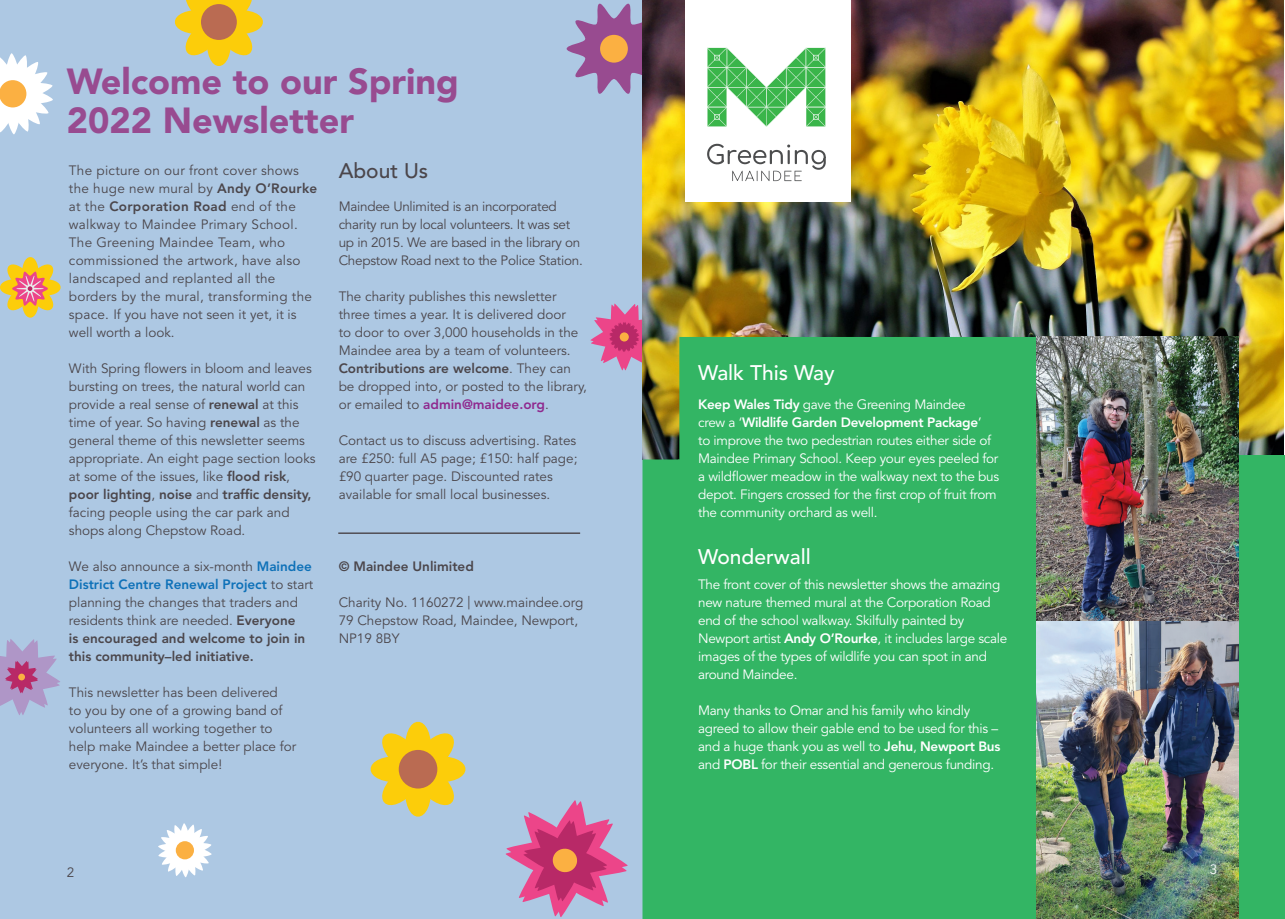
<style>
.page{position:relative;width:1285px;height:919px;background:#fff}
.page>*{position:absolute;margin:0;border:0;box-sizing:border-box;transform-origin:0 0}
.h1_white{font:900 36px/39px "Avenir LT Std";color:#984b90}
.h2_-_white{font:500 21px "Avenir LT Std";color:#fff}
.h2_-_white-2{font:500 21px "Avenir LT Std";color:#4b464b}
.body_white{font:13.5px/18px "Avenir LT Std";color:#4b464b}
.body_white-2{font:13.5px/18px "Avenir LT Std";letter-spacing:-.02em;color:#fff}
.body_white-3{font:13.5px/18px "Avenir LT Std";letter-spacing:.02em;color:#4b464b}
.body_white-4{font:13.5px/18px "Avenir LT Std";letter-spacing:-.02em;color:#4b464b}
.body_white-5{font:800 13.5px "Avenir LT Std";color:#4b464b}
.body{font:13.5px "Avenir LT Std";color:#4b464b}
.body-2{font:13.5px "Avenir LT Std";color:#fff}
.s1{font-weight:800}
.s2{font-weight:800;color:#0e71b8}
.s3{font-weight:800;color:#8f298e}
</style>
<div class="page">
<div style="left:0;top:0;width:642px;height:918px;background:#adc8e3"></div>
<svg style="left:590px;top:303px;width:52px;height:67px"></svg>
<div style="left:619px;top:332px;width:9px;height:9px;background:#fbb042;border-radius:50%"></div>
<svg style="left:566px;top:3px;width:76px;height:91px"></svg>
<div style="left:600px;top:35px;width:27px;height:28px;background:#fbb042;border-radius:50%"></div>
<img style="left:642px;top:0;width:640px;height:455px">
<div style="left:642px;top:337px;width:394px;height:581px;background:#33b564"></div>
<div style="left:1201px;top:455px;width:83px;height:463px;background:#33b564"></div>
<img style="left:1036px;top:337px;width:201px;height:581px">
<hr style="left:338px;top:532px;width:242px;height:2px;background:#4b464b">
<svg style="left:0;top:257px;width:61px;height:61px"></svg>
<svg style="left:0;top:639px;width:60px;height:76px"></svg>
<div style="left:18px;top:673px;width:7px;height:7px;background:#fbb042;border-radius:50%"></div>
<svg style="left:0;top:53px;width:53px;height:81px"></svg>
<div style="left:0;top:80px;width:26px;height:27px;background:#fbb042;border-radius:50%"></div>
<svg style="left:175px;top:0;width:88px;height:66px"></svg>
<div style="left:201px;top:4px;width:36px;height:36px;background:#ba6b52;border-radius:50%"></div>
<svg style="left:158px;top:823px;width:54px;height:54px"></svg>
<div style="left:176px;top:841px;width:18px;height:18px;background:#fbb042;border-radius:50%"></div>
<svg style="left:370px;top:721px;width:96px;height:96px"></svg>
<div style="left:398px;top:749px;width:39px;height:39px;background:#ba6b52;border-radius:50%"></div>
<svg style="left:505px;top:800px;width:122px;height:117px"></svg>
<div style="left:684px;top:0;width:166px;height:202px;background:#fff"></div>
<svg style="left:707px;top:144px;width:118px;height:37px"></svg>
<svg style="left:707px;top:47px;width:118px;height:80px"></svg>
<p class="h1_white" style="left:67px;top:62px;width:393px">Welcome to our Spring<br>2022 Newsletter</p>
<p class="body_white-3" style="left:69px;top:161px;width:250px">The picture on our front cover shows the huge new mural by <span class="s1">Andy O’Rourke </span>at the <span class="s1">Corporation Road</span> end of the walkway to Maindee Primary School.<br>The Greening Maindee Team, who commissioned the artwork, have also landscaped and replanted all the borders by the mural, transforming the space. If you have not seen it yet, it is well worth a look.</p>
<p class="body_white" style="left:69px;top:359px;width:248px">With Spring flowers in bloom and leaves bursting on trees, the natural world can provide a real sense of <span class="s1">renewal</span> at this time of year. So having <span class="s1">renewal</span> as the general theme of this newsletter seems appropriate. An eight page section looks at some of the issues, like <span class="s1">flood risk</span>, <span class="s1">poor lighting</span>, <span class="s1">noise</span> and <span class="s1">traffic density, </span>facing people using the car park and shops along Chepstow Road.</p>
<p class="body_white" style="left:69px;top:557px;width:246px">We also announce a six-month <span class="s2">Maindee District Centre Renewal Project</span> to start planning the changes that traders and residents think are needed. <span class="s1">Everyone<br>is encouraged and welcome to join in this community–led initiative.</span></p>
<p class="body_white" style="left:69px;top:683px;width:229px">This newsletter has been delivered<br>to you by one of a growing band of volunteers all working together to help make Maindee a better place for everyone. It’s that simple!</p>
<p class="h2_-_white-2" style="left:338px;top:159px;width:91px">About Us</p>
<p class="body_white-4" style="left:338px;top:197px;width:245px">Maindee Unlimited is an incorporated charity run by local volunteers. It was set up in 2015. We are based in the library on Chepstow Road next to the Police Station.</p>
<p class="body_white" style="left:338px;top:287px;width:250px">The charity publishes this newsletter three times a year. It is delivered door<br>to door to over 3,000 households in the Maindee area by a team of volunteers.<br><span class="s1">Contributions are welcome</span>. They can be dropped into, or posted to the library, or emailed to <span class="s3">admin@maidee.org</span>.</p>
<p class="body_white" style="left:338px;top:431px;width:240px">Contact us to discuss advertising. Rates are £250: full A5 page; £150: half page; £90 quarter page. Discounted rates available for small local businesses.</p>
<p class="body_white-5" style="left:338px;top:558px;width:137px">© Maindee Unlimited</p>
<p class="body_white" style="left:338px;top:593px;width:246px">Charity No. 1160272 | www.maindee.org<br>79 Chepstow Road, Maindee, Newport,<br>NP19 8BY</p>
<p class="body" style="left:67px;top:864px;width:9px">2</p>
<p class="h2_-_white" style="left:698px;top:361px;width:138px">Walk This Way</p>
<p class="body_white-2" style="left:698px;top:395px;width:302px"><span class="s1">Keep Wales Tidy</span> gave the Greening Maindee<br>crew a ‘<span class="s1">Wildlife Garden Development Package</span>’<br>to improve the two pedestrian routes either side of Maindee Primary School. Keep your eyes peeled for a wildflower meadow in the walkway next to the bus depot. Fingers crossed for the first crop of fruit from the community orchard as well.</p>
<p class="h2_-_white" style="left:698px;top:544px;width:114px">Wonderwall</p>
<p class="body_white-2" style="left:698px;top:575px;width:311px">The front cover of this newsletter shows the amazing new nature themed mural at the Corporation Road end of the school walkway. Skilfully painted by Newport artist <span class="s1">Andy O’Rourke</span>, it includes large scale images of the types of wildlife you can spot in and around Maindee.</p>
<p class="body_white-2" style="left:698px;top:701px;width:304px">Many thanks to Omar and his family who kindly agreed to allow their gable end to be used for this – and a huge thank you as well to <span class="s1">Jehu</span>, <span class="s1">Newport Bus </span>and <span class="s1">POBL</span> for their essential and generous funding.</p>
<p class="body-2" style="left:1209px;top:861px;width:9px">3</p>
</div>
